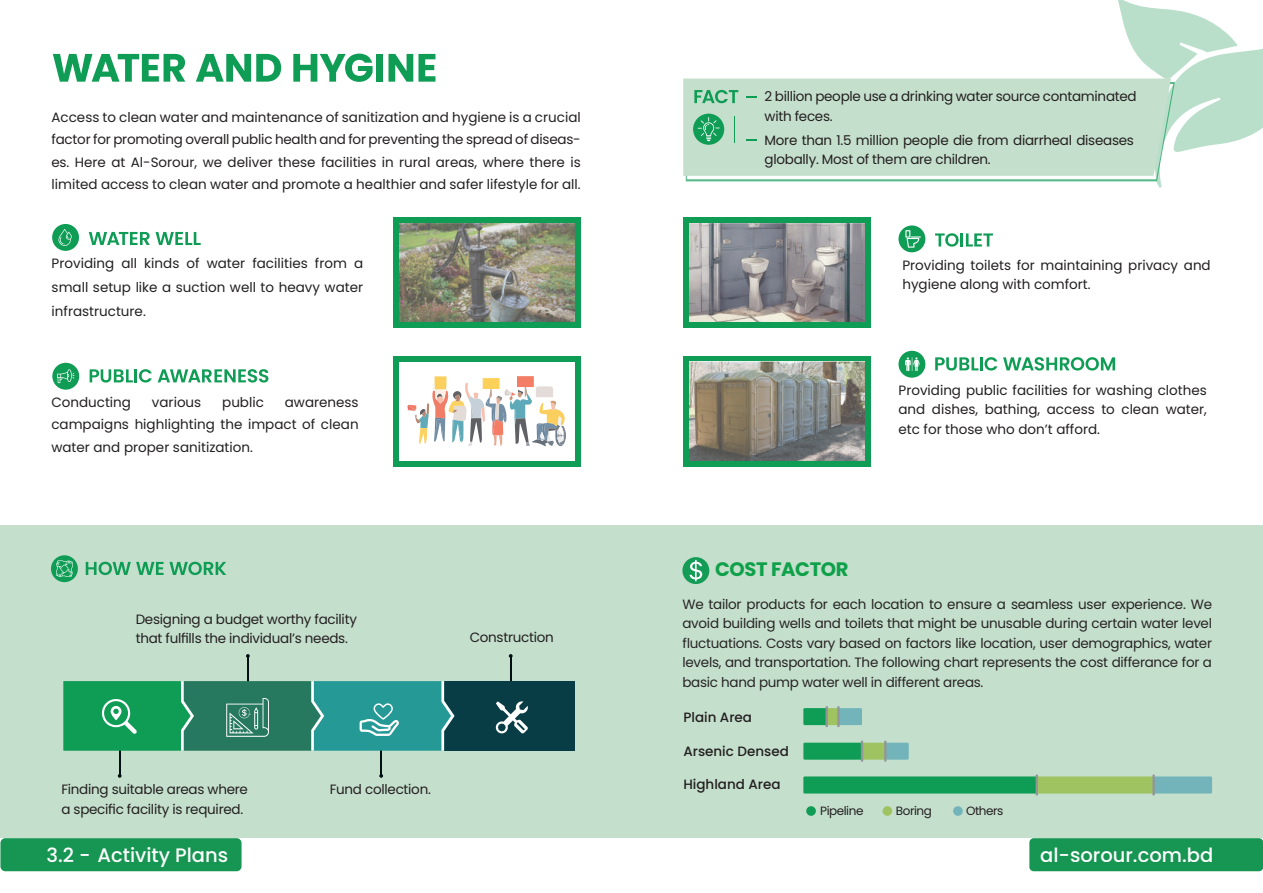
<style>
.page{position:relative;width:1263px;height:893px;background:#fff}
.page>*{position:absolute;margin:0;border:0;box-sizing:border-box;transform-origin:0 0}
.t1{font:500 19.5px "Poppins";color:#fff}
.t2{font:700 19.5px "Poppins";letter-spacing:-.02em;color:#0fa14a}
.t3{font:13.5px/19.5px "Poppins";letter-spacing:-.02em;color:#231f20;text-align:justify}
.t4{font:13.5px/19.5px "Poppins";color:#231f20}
.t5{font:500 13.5px "Poppins";color:#231f20}
.t6{font:12px "Poppins";letter-spacing:-.04em;color:#231f20}
</style>
<div class="page">
<div style="left:0;top:838px;width:242px;height:33px;background:#169652;border-radius:5px"></div>
<div style="left:1029px;top:838px;width:234px;height:33px;background:#169652;border-radius:4px"></div>
<div style="left:683px;top:356px;width:188px;height:111px;background:#0f9c55"></div>
<div style="left:632px;top:525px;width:631px;height:313px;background:#c4dfcc"></div>
<svg style="left:1118px;top:0;width:145px;height:188px"></svg>
<div style="left:806px;top:806px;width:10px;height:10px;background:#0f9c55;border-radius:50%"></div>
<svg style="left:882px;top:806px;width:10px;height:10px"></svg>
<svg style="left:686px;top:82px;width:489px;height:99px"></svg>
<div style="left:683px;top:79px;width:488px;height:97px;background:#c4dfcc"></div>
<div style="left:693px;top:114px;width:31px;height:31px;background:#0f9c55;border-radius:50%"></div>
<svg style="left:698px;top:117px;width:22px;height:24px"></svg>
<svg style="left:734px;top:116px;width:1px;height:27px"></svg>
<svg style="left:694px;top:90px;width:44px;height:13px"></svg>
<svg style="left:935px;top:233px;width:58px;height:14px"></svg>
<div style="left:898px;top:225px;width:27px;height:27px;background:#0f9c55;border-radius:50%"></div>
<svg style="left:905px;top:230px;width:16px;height:18px"></svg>
<svg style="left:935px;top:357px;width:62px;height:14px"></svg>
<svg style="left:1003px;top:357px;width:112px;height:14px"></svg>
<div style="left:898px;top:351px;width:27px;height:27px;background:#0f9c55;border-radius:50%"></div>
<svg style="left:905px;top:357px;width:15px;height:14px"></svg>
<div style="left:683px;top:217px;width:188px;height:111px;background:#0f9c55"></div>
<img style="left:689px;top:223px;width:175px;height:98px">
<svg style="left:689px;top:362px;width:175px;height:99px;background:#8d8a81"></svg>
<svg style="left:953px;top:806px;width:10px;height:10px"></svg>
<div style="left:803px;top:708px;width:24px;height:17px;background:#0f9c55"></div>
<div style="left:839px;top:708px;width:23px;height:17px;background:#73b4ba"></div>
<div style="left:827px;top:708px;width:12px;height:17px;background:#9ec360"></div>
<hr style="left:825px;top:706px;width:3px;height:21px;background:#939598">
<hr style="left:837px;top:706px;width:3px;height:21px;background:#939598">
<div style="left:803px;top:743px;width:59px;height:17px;background:#0f9c55"></div>
<div style="left:885px;top:743px;width:24px;height:17px;background:#73b4ba"></div>
<div style="left:862px;top:743px;width:23px;height:17px;background:#9ec360"></div>
<hr style="left:861px;top:741px;width:2px;height:21px;background:#939598">
<hr style="left:884px;top:741px;width:2px;height:21px;background:#939598">
<div style="left:803px;top:776px;width:234px;height:17px;background:#0f9c55"></div>
<div style="left:1154px;top:776px;width:58px;height:17px;background:#73b4ba"></div>
<div style="left:1037px;top:776px;width:117px;height:17px;background:#9ec360"></div>
<hr style="left:1036px;top:774px;width:2px;height:21px;background:#939598">
<hr style="left:1152px;top:774px;width:3px;height:21px;background:#939598">
<div style="left:0;top:525px;width:632px;height:313px;background:#c4dfcc"></div>
<svg style="left:53px;top:54px;width:132px;height:28px"></svg>
<svg style="left:196px;top:54px;width:85px;height:28px"></svg>
<svg style="left:293px;top:54px;width:80px;height:28px"></svg>
<div style="left:377px;top:54px;width:6px;height:28px;background:#0f9c55"></div>
<svg style="left:388px;top:54px;width:47px;height:28px"></svg>
<svg style="left:86px;top:562px;width:140px;height:13px"></svg>
<svg style="left:509px;top:654px;width:4px;height:27px"></svg>
<div style="left:51px;top:555px;width:27px;height:27px;background:#0f9c55;border-radius:50%"></div>
<svg style="left:56px;top:560px;width:17px;height:17px"></svg>
<div style="left:444px;top:681px;width:130px;height:70px;background:#083d45"></div>
<svg style="left:89px;top:232px;width:61px;height:13px"></svg>
<svg style="left:156px;top:232px;width:45px;height:13px"></svg>
<div style="left:52px;top:224px;width:27px;height:27px;background:#0f9c55;border-radius:50%"></div>
<svg style="left:58px;top:229px;width:14px;height:17px"></svg>
<svg style="left:90px;top:369px;width:62px;height:14px"></svg>
<svg style="left:158px;top:369px;width:110px;height:14px"></svg>
<div style="left:52px;top:363px;width:27px;height:27px;background:#0f9c55;border-radius:50%"></div>
<svg style="left:57px;top:369px;width:18px;height:14px"></svg>
<svg style="left:63px;top:654px;width:391px;height:124px"></svg>
<svg style="left:496px;top:701px;width:32px;height:33px"></svg>
<div style="left:393px;top:217px;width:188px;height:111px;background:#0f9c55"></div>
<img style="left:399px;top:223px;width:175px;height:98px">
<div style="left:393px;top:356px;width:188px;height:111px;background:#0f9c55"></div>
<svg style="left:399px;top:362px;width:175px;height:98px;background:#ece8e3"></svg>
<div style="left:682px;top:557px;width:27px;height:27px;background:#139c55;border-radius:50%"></div>
<svg style="left:689px;top:560px;width:13px;height:21px"></svg>
<p class="t3" style="left:51px;top:106px;width:531px;line-height:22.5px">Access to clean water and maintenance of sanitization and hygiene is a crucial factor for promoting overall public health and for preventing the spread of diseas&shy;es. Here at Al-Sorour, we deliver these facilities in rural areas, where there is limited access to clean water and promote a healthier and safer lifestyle for all.</p>
<p class="t3" style="left:52px;top:251px;width:313px;line-height:24px">Providing all kinds of water facilities from a small setup like a suction well to heavy water infrastructure.</p>
<p class="t4" style="left:51px;top:392px;width:81px">Conducting</p>
<p class="t4" style="left:152px;top:392px;width:51px">various</p>
<p class="t3" style="left:222px;top:392px;width:43px">public</p>
<p class="t3" style="left:51px;top:391px;width:309px;line-height:22.5px;text-indent:233px">awareness campaigns highlighting the impact of clean water and proper sanitization.</p>
<p class="t3" style="left:136px;top:609px;width:223px">Designing a budget worthy facility that fulfills the individual’s needs.</p>
<p class="t3" style="left:470px;top:627px;width:86px">Construction</p>
<p class="t3" style="left:61px;top:780px;width:188px">Finding suitable areas where a specific facility is required.</p>
<p class="t3" style="left:330px;top:780px;width:103px">Fund collection.</p>
<p class="t3" style="left:764px;top:87px;width:374px">2 billion people use a drinking water source contaminated with feces.</p>
<p class="t3" style="left:764px;top:131px;width:371px">More than 1.5 million people die from diarrheal diseases globally. Most of them are children.</p>
<p class="t4" style="left:902px;top:255px;width:310px">Providing toilets for maintaining privacy and hygiene along with comfort.</p>
<p class="t3" style="left:898px;top:380px;width:310px">Providing public facilities for washing clothes and dishes, bathing, access to clean water, etc for those who don’t afford.</p>
<h1 class="t2" style="left:715px;top:558px;width:135px">COST FACTOR</h1>
<p class="t3" style="left:682px;top:594px;width:531px">We tailor products for each location to ensure a seamless user experience. We avoid building wells and toilets that might be unusable during certain water level fluctuations. Costs vary based on factors like location, user demographics, water levels, and transportation. The following chart represents the cost differance for a basic hand pump water well in different areas.</p>
<p class="t5" style="left:683px;top:709px;width:70px">Plain Area</p>
<p class="t5" style="left:683px;top:743px;width:107px">Arsenic Densed</p>
<p class="t5" style="left:683px;top:777px;width:99px">Highland Area</p>
<p class="t6" style="left:820px;top:804px;width:45px">Pipeline</p>
<p class="t6" style="left:896px;top:804px;width:37px">Boring</p>
<p class="t6" style="left:966px;top:804px;width:39px">Others</p>
<h1 class="t1" style="left:47px;top:844px;width:183px">3.2 - Activity Plans</h1>
<h1 class="t1" style="left:1040px;top:844px;width:174px">al-sorour.com.bd</h1>
</div>
